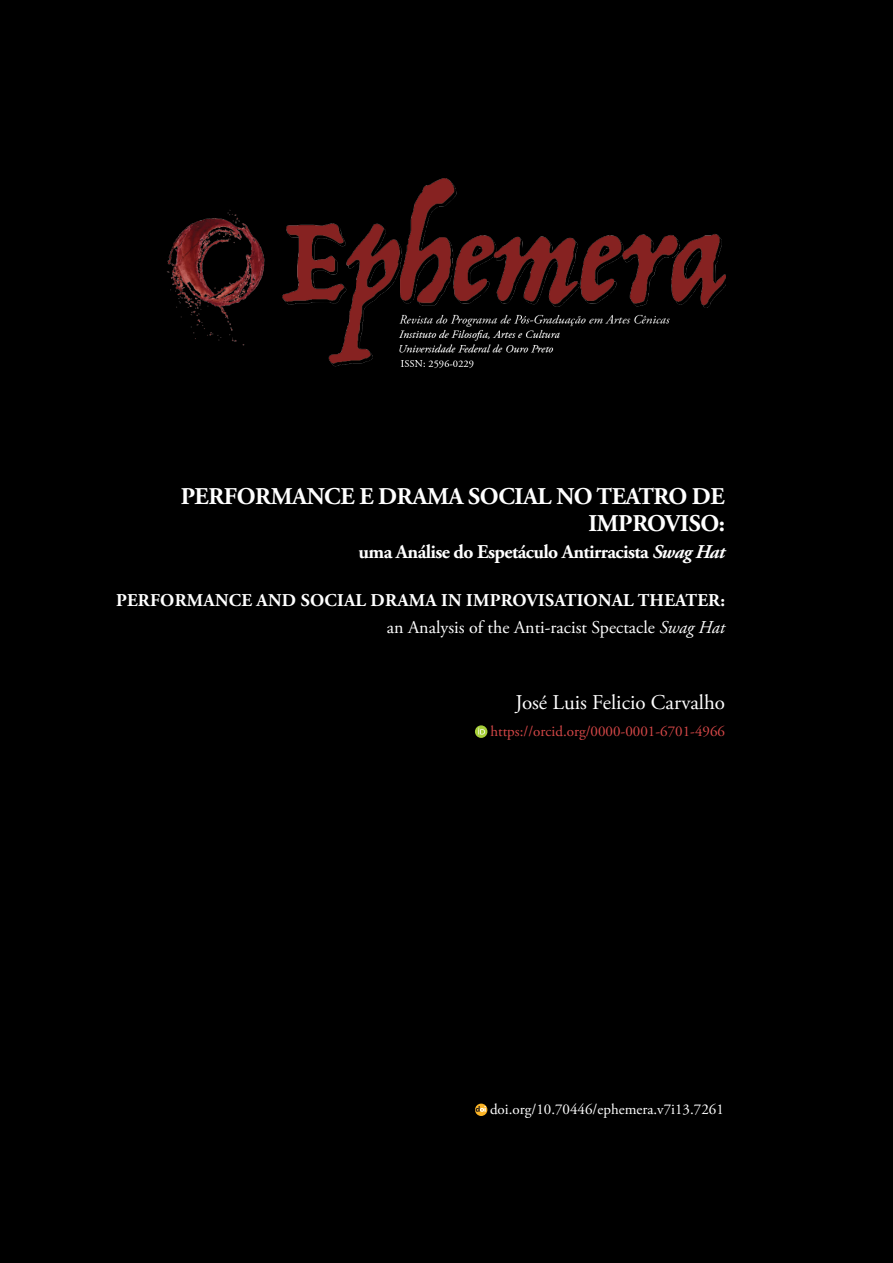
<style>
.page{position:relative;width:893px;height:1263px;background:#000}
.page>*{position:absolute;margin:0;border:0;box-sizing:border-box;transform-origin:0 0}
.t1{font:700 24px/27px "Adobe Garamond Pro";letter-spacing:-.015em;color:#fff;text-align:right}
.t2{font:21px "Adobe Garamond Pro";color:#fff}
.t3{font:700 19.5px "Adobe Garamond Pro";letter-spacing:-.03em;color:#fff}
.Página_Resumos__Geral{font:700 18px "Adobe Garamond Pro";letter-spacing:.015em;color:#fff}
.t4{font:18px "Adobe Garamond Pro";color:#fff}
.t5{font:15px "Adobe Garamond Pro";color:#d44747}
.t6{font:15px "Adobe Garamond Pro";color:#fff}
.s1{font-style:italic}
</style>
<div class="page">
<svg style="left:475px;top:725px;width:12px;height:13px"></svg>
<svg style="left:478px;top:728px;width:7px;height:6px"></svg>
<svg style="left:475px;top:1103px;width:12px;height:13px"></svg>
<svg style="left:476px;top:1106px;width:10px;height:6px"></svg>
<img style="left:167px;top:178px;width:558px;height:190px">
<p class="t1" style="left:181px;top:484px;width:546px">PERFORMANCE E DRAMA SOCIAL NO TEATRO DE<br>IMPROVISO:</p>
<p class="t3" style="left:359px;top:541px;width:368px">uma Análise do Espetáculo Antirracista <span class="s1">Swag Hat</span></p>
<p class="Página_Resumos__Geral" style="left:116px;top:590px;width:610px">PERFORMANCE AND SOCIAL DRAMA IN IMPROVISATIONAL THEATER:</p>
<p class="t4" style="left:387px;top:617px;width:340px">an Analysis of the Anti-racist Spectacle <span class="s1">Swag Hat</span></p>
<p class="t2" style="left:515px;top:690px;width:211px">José Luis Felicio Carvalho</p>
<p class="t5" style="left:490px;top:722px;width:236px">https://orcid.org/0000-0001-6701-4966</p>
<p class="t6" style="left:490px;top:1101px;width:235px">doi.org/10.70446/ephemera.v7i13.7261</p>
</div>
